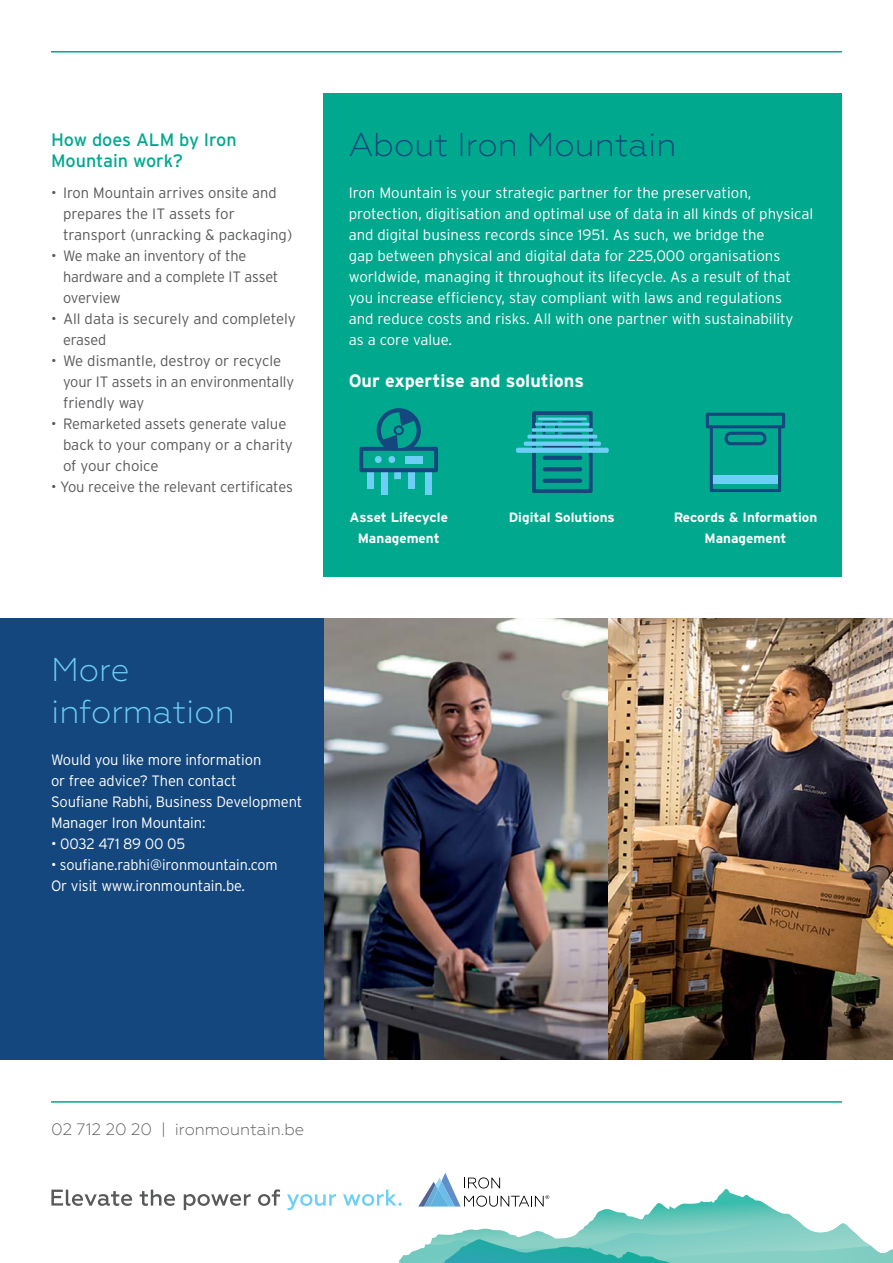
<style>
.page{position:relative;width:893px;height:1263px;background:#fff}
.page>*{position:absolute;margin:0;border:0;box-sizing:border-box;transform-origin:0 0}
.t1{font:300 33px "Geometria";color:#14477d}
.t2{font:300 33px/42px "Geometria";color:#6dcff6}
.t3{font:18px/21px "Interstate";color:#00a88e}
.t4{font:700 18px "Interstate";color:#fff}
.t5{font:300 16.5px "Geometria";color:#58595b}
.t6{font:300 15px/21px "Interstate";color:#fff}
.t7{font:300 15px/21px "Interstate";letter-spacing:-.01em;color:#58595b}
.t8{font:300 15px/21px "Interstate";color:#fff;scale:.96 1}
.t9{font:700 13.5px/21px "Interstate";color:#fff;text-align:center}
</style>
<div class="page">
<img style="left:323px;top:618px;width:286px;height:441px">
<img style="left:609px;top:618px;width:284px;height:441px">
<svg style="left:51px;top:1189px;width:81px;height:17px"></svg>
<svg style="left:140px;top:1189px;width:35px;height:17px"></svg>
<svg style="left:184px;top:1194px;width:67px;height:16px"></svg>
<svg style="left:258px;top:1189px;width:22px;height:17px"></svg>
<svg style="left:287px;top:1194px;width:49px;height:16px"></svg>
<svg style="left:343px;top:1173px;width:550px;height:90px"></svg>
<hr style="left:51px;top:1101px;width:791px;height:2px;background:#00a88e">
<hr style="left:51px;top:51px;width:791px;height:2px;background:#00a88e">
<div style="left:323px;top:93px;width:519px;height:483px;background:#00a88e"></div>
<div style="left:0;top:618px;width:323px;height:441px;background:#14477d"></div>
<svg style="left:706px;top:413px;width:79px;height:79px"></svg>
<svg style="left:516px;top:411px;width:93px;height:82px"></svg>
<div style="left:425px;top:472px;width:7px;height:23px;background:#6dcff6"></div>
<div style="left:367px;top:472px;width:7px;height:17px;background:#6dcff6"></div>
<div style="left:381px;top:472px;width:6px;height:23px;background:#6dcff6"></div>
<div style="left:394px;top:472px;width:7px;height:7px;background:#6dcff6"></div>
<div style="left:408px;top:472px;width:7px;height:17px;background:#6dcff6"></div>
<svg style="left:359px;top:408px;width:79px;height:64px"></svg>
<p class="t3" style="left:51px;top:129px;width:187px">How does ALM by Iron<br>Mountain work?</p>
<p class="t7" style="left:63px;top:182px;width:231px;text-indent:-12px">• Iron Mountain arrives onsite and prepares the IT assets for transport (unracking &amp; packaging)</p>
<p class="t7" style="left:63px;top:245px;width:217px;text-indent:-12px">• We make an inventory of the hardware and a complete IT asset overview</p>
<p class="t7" style="left:63px;top:308px;width:234px;text-indent:-12px">• All data is securely and completely erased</p>
<p class="t7" style="left:63px;top:350px;width:233px;text-indent:-12px">• We dismantle, destroy or recycle your IT assets in an environmentally friendly way</p>
<p class="t7" style="left:63px;top:413px;width:231px;text-indent:-12px">• Remarketed assets generate value back to your company or a charity of your choice</p>
<p class="t7" style="left:51px;top:476px;width:243px">• You receive the relevant certificates</p>
<h1 class="t2" style="left:51px;top:648px;width:185px">More information</h1>
<p class="t6" style="left:51px;top:749px;width:253px">Would you like more information<br>or free advice? Then contact<br>Soufiane Rabhi, Business Development<br>Manager Iron Mountain:</p>
<p class="t6" style="left:51px;top:833px;width:136px">• 0032 471 89 00 05</p>
<p class="t8" style="left:51px;top:854px;width:238px">• soufiane.rabhi@ironmountain.com<br>Or visit www.ironmountain.be.</p>
<h1 class="t1" style="left:349px;top:126px;width:329px">About Iron Mountain</h1>
<p class="t6" style="left:349px;top:182px;width:466px">Iron Mountain is your strategic partner for the preservation, protection, digitisation and optimal use of data in all kinds of physical and digital business records since 1951. As such, we bridge the<br>gap between physical and digital data for 225,000 organisations worldwide, managing it throughout its lifecycle. As a result of that you increase efficiency, stay compliant with laws and regulations<br>and reduce costs and risks. All with one partner with sustainability<br>as a core value.</p>
<p class="t4" style="left:349px;top:371px;width:237px">Our expertise and solutions</p>
<p class="t9" style="left:349px;top:507px;width:100px">Asset Lifecycle<br>Management</p>
<p class="t9" style="left:509px;top:507px;width:108px">Digital Solutions</p>
<p class="t9" style="left:674px;top:507px;width:145px">Records &amp; Information<br>Management</p>
<p class="t5" style="left:51px;top:1120px;width:255px">02 712 20 20 | ironmountain.be</p>
</div>
